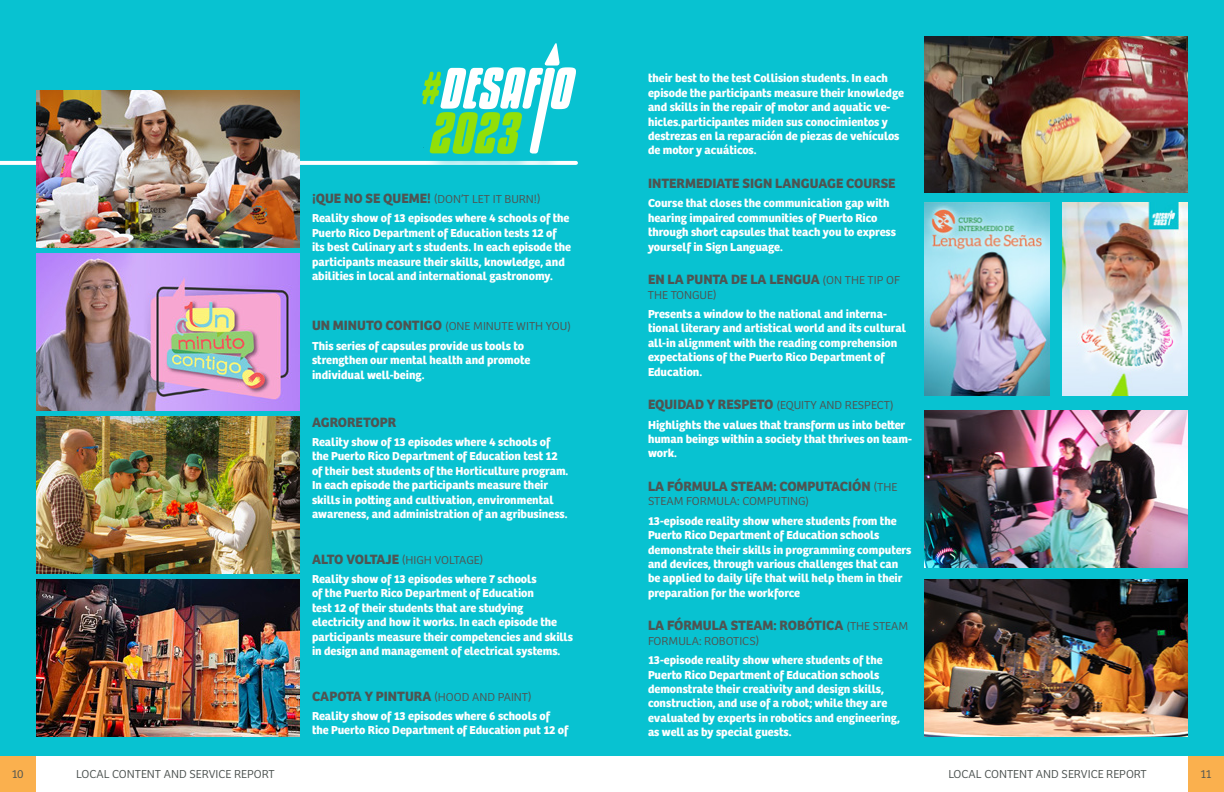
<style>
.page{position:relative;width:1224px;height:792px;background:#fff}
.page>*{position:absolute;margin:0;border:0;box-sizing:border-box;transform-origin:0 0}
.t1{font:700 14px "Bree";color:#4e5452}
.t2{font:700 12px/14.4px "Bree";color:#fff}
.t3{font:300 12px "Bree";color:#4e5452}
.s1{font-size:14px;color:#4e5452}
.s2{font-weight:300;color:#4e5452}
.s3{font-weight:300;font-size:12px}
</style>
<div class="page">
<div style="left:1188px;top:756px;width:36px;height:36px;background:#fab04e"></div>
<div style="left:0;top:756px;width:36px;height:36px;background:#fab04e"></div>
<div style="left:0;top:0;width:1224px;height:756px;background:#08c2d1"></div>
<svg style="left:0;top:161px;width:416px;height:4px"></svg>
<svg style="left:422px;top:43px;width:154px;height:111px"></svg>
<img style="left:36px;top:254px;width:264px;height:157px">
<img style="left:924px;top:202px;width:126px;height:194px">
<img style="left:1062px;top:202px;width:126px;height:194px">
<img style="left:36px;top:91px;width:264px;height:157px">
<img style="left:924px;top:36px;width:264px;height:157px">
<img style="left:36px;top:417px;width:264px;height:157px">
<img style="left:924px;top:411px;width:264px;height:157px">
<img style="left:36px;top:579px;width:264px;height:157px">
<img style="left:924px;top:579px;width:264px;height:157px">
<p class="t2" style="left:312px;top:189px;width:259px;line-height:19.4px"><sup>¡</sup><span class="s1">Que no se queme!</span> <span class="s2">(DON’T LET IT BURN!)<br></span>Reality show of 13 episodes where 4 schools of the</p>
<p class="t2" style="left:312px;top:226px;width:261px">Puerto Rico Department of Education tests 12 of its best Culinary art s students. In each episode the participants measure their skills, knowledge, and abilities in local and international gastronomy.</p>
<p class="t2" style="left:312px;top:317px;width:261px;line-height:19.4px"><span class="s1">UN minuto contigo</span> <span class="s2">(ONE MINUTE WITH YOU)<br></span>This series of capsules provide us tools to</p>
<p class="t2" style="left:312px;top:353px;width:220px">strengthen our mental health and promote individual well-being.</p>
<p class="t1" style="left:312px;top:414px;width:85px">AgroRetoPR</p>
<p class="t2" style="left:312px;top:435px;width:258px">Reality show of 13 episodes where 4 schools of the Puerto Rico Department of Education test 12 of their best students of the Horticulture program.<br>In each episode the participants measure their skills in potting and cultivation, environmental awareness, and administration of an agribusiness.</p>
<p class="t2" style="left:312px;top:550px;width:226px;line-height:19.4px"><span class="s1">Alto Voltaje</span> <span class="s2">(HIGH VOLTAGE)<br></span>Reality show of 13 episodes where 7 schools</p>
<p class="t2" style="left:312px;top:586px;width:263px">of the Puerto Rico Department of Education<br>test 12 of their students that are studying electricity and how it works. In each episode the participants measure their competencies and skills in design and management of electrical systems.</p>
<p class="t1" style="left:312px;top:688px;width:221px">Capota y Pintura <span class="s3">(HOOD AND PAINT)</span></p>
<p class="t2" style="left:312px;top:709px;width:258px">Reality show of 13 episodes where 6 schools of the Puerto Rico Department of Education put 12 of</p>
<p class="t2" style="left:648px;top:71px;width:257px">their best to the test Collision students. In each episode the participants measure their knowledge and skills in the repair of motor and aquatic ve&shy;hicles.participantes miden sus conocimientos y destrezas en la reparación de piezas de vehículos de motor y acuáticos.</p>
<p class="t1" style="left:648px;top:175px;width:31px">INTERMEDIA</p>
<p class="t1" style="left:724px;top:175px;width:27px">TE SIGN</p>
<p class="t1" style="left:775px;top:175px;width:10px">LANGUAGE</p>
<p class="t1" style="left:846px;top:175px;width:10px">COURSE</p>
<p class="t2" style="left:648px;top:196px;width:250px">Course that closes the communication gap with hearing impaired communities of Puerto Rico through short capsules that teach you to express yourself in Sign Language.</p>
<p class="t1" style="left:648px;top:271px;width:254px">En La Punta de la Lengua <span class="s3">(ON THE TIP OF</span></p>
<p class="t3" style="left:648px;top:288px;width:70px">THE TONGUE)</p>
<p class="t2" style="left:648px;top:307px;width:260px">Presents a window to the national and interna&shy;tional literary and artistical world and its cultural all-in alignment with the reading comprehension expectations of the Puerto Rico Department of Education.</p>
<p class="t2" style="left:648px;top:396px;width:259px;line-height:19.4px"><span class="s1">Equidad y Respeto</span> <span class="s2">(EQUITY AND RESPECT)<br></span>Highlights the values that transform us into better</p>
<p class="t2" style="left:648px;top:432px;width:265px">human beings within a society that thrives on team&shy;work.</p>
<p class="t1" style="left:648px;top:478px;width:100px">La fórmula stEAM</p>
<p class="t1" style="left:774px;top:478px;width:125px">: Computación <span class="s3">(THE</span></p>
<p class="t3" style="left:648px;top:495px;width:163px">STEAM FORMULA: COMPUTING)</p>
<p class="t2" style="left:648px;top:514px;width:265px">13-episode reality show where students from the Puerto Rico Department of Education schools demonstrate their skills in programming computers and devices, through various challenges that can be applied to daily life that will help them in their preparation for the workforce</p>
<p class="t1" style="left:648px;top:617px;width:100px">La fórmula stEAM</p>
<p class="t1" style="left:774px;top:617px;width:136px">: Robótica <span class="s3">(THE STEAM</span></p>
<p class="t3" style="left:648px;top:634px;width:113px">FORMULA: ROBOTICS)</p>
<p class="t2" style="left:648px;top:653px;width:253px">13-episode reality show where students of the Puerto Rico Department of Education schools demonstrate their creativity and design skills, construction, and use of a robot; while they are evaluated by experts in robotics and engineering, as well as by special guests.</p>
<p class="t3" style="left:12px;top:767px;width:13px">10</p>
<p class="t3" style="left:76px;top:767px;width:200px">LOCAL CONTENT AND SERVICE REPORT</p>
<p class="t3" style="left:948px;top:767px;width:200px">LOCAL CONTENT AND SERVICE REPORT</p>
<p class="t3" style="left:1201px;top:767px;width:12px">11</p>
</div>
